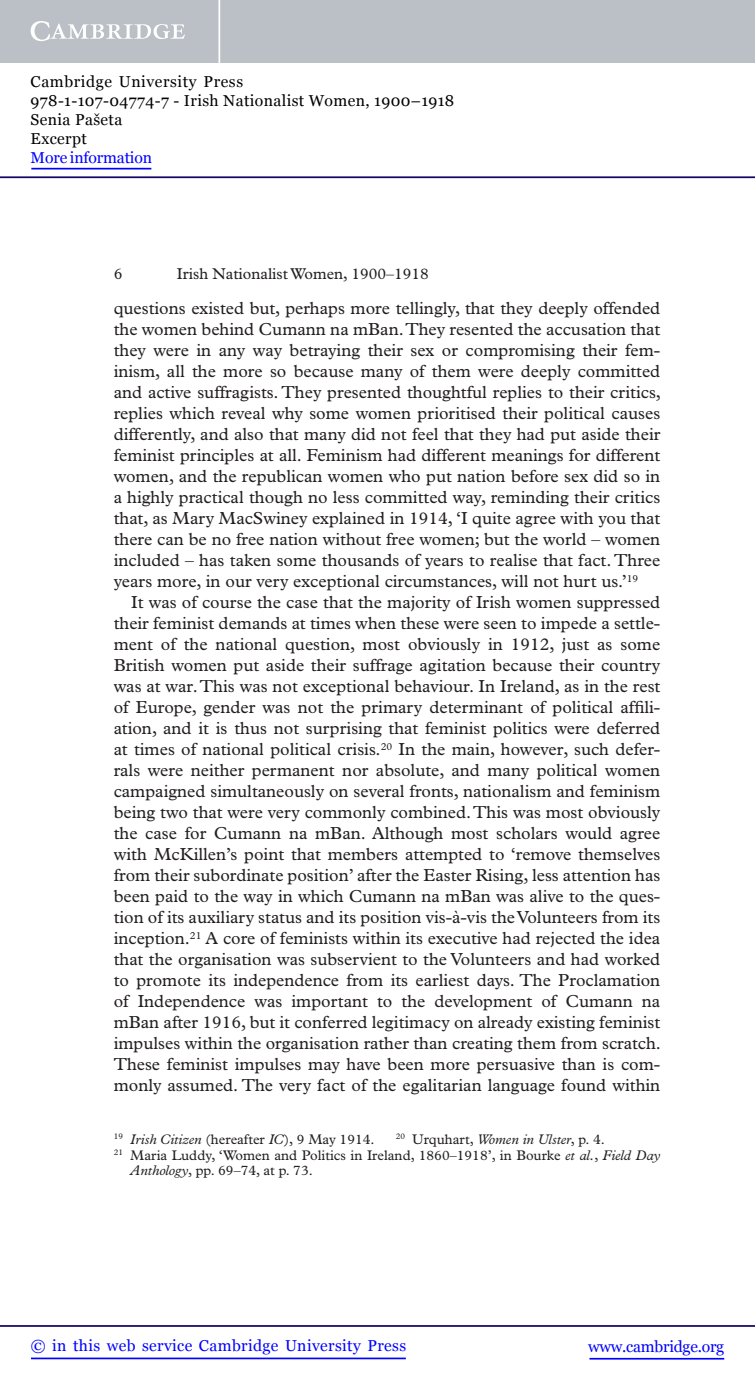
<style>
.page{position:relative;width:755px;height:1385px;background:#fff}
.page>*{position:absolute;margin:0;border:0;box-sizing:border-box;transform-origin:0 0}
.t1{font:17.5px/21px "Plantin Std";color:#231f20;text-align:justify}
.t2{font:15.75px/18.9px "Georgia";letter-spacing:.025em;color:#000}
.t3{font:15.75px "Georgia";letter-spacing:.025em;color:#00f}
.t4{font:15.75px "Plantin Std";color:#231f20}
.t5{font:15.75px "Georgia";letter-spacing:-.015em;color:#00f}
.t6{font:15.75px "Georgia";letter-spacing:-.01em;color:#00f}
.t7{font:14px "Plantin Std";color:#231f20}
.s1{font-style:italic}
</style>
<div class="page">
<hr style="left:589px;top:1358px;width:134px;height:1px;background:#00f">
<hr style="left:0;top:1325px;width:754px;height:2px;background:#150666">
<hr style="left:31px;top:1357px;width:374px;height:2px;background:#00f">
<div style="left:0;top:0;width:754px;height:63px;background:#bac0c6"></div>
<svg style="left:31px;top:21px;width:154px;height:20px"></svg>
<hr style="left:218px;top:0;width:2px;height:63px;background:#fff">
<hr style="left:0;top:176px;width:754px;height:2px;background:#150666">
<hr style="left:31px;top:168px;width:120px;height:1px;background:#00f">
<p class="t2" style="left:31px;top:72px;width:425px">Cambridge University Press<br>978-1-107-04774-7 - Irish Nationalist Women, 1900–1918<br>Senia Pašeta<br>Excerpt</p>
<p class="t6" style="left:31px;top:148px;width:123px">More information</p>
<p class="t4" style="left:114px;top:268px;width:10px">6</p>
<p class="t4" style="left:177px;top:268px;width:253px">Irish Nationalist Women, 1900–1918</p>
<p class="t1" style="left:114px;top:299px;width:548px">questions existed but, perhaps more tellingly, that they deeply offended the women behind Cumann na mBan. They resented the accusation that they were in any way betraying their sex or compromising their fem&shy;inism, all the more so because many of them were deeply committed and active suffragists. They presented thoughtful replies to their critics, replies which reveal why some women prioritised their political causes differently, and also that many did not feel that they had put aside their feminist principles at all. Feminism had different meanings for different women, and the republican women who put nation before sex did so in a highly practical though no less committed way, reminding their critics that, as Mary MacSwiney explained in 1914, ‘I quite agree with you that there can be no free nation without free women; but the world – women included – has taken some thousands of years to realise that fact. Three years more, in our very exceptional circumstances, will not hurt us.’ <sup>19</sup></p>
<p class="t1" style="left:114px;top:593px;width:548px;text-indent:18px">It was of course the case that the majority of Irish women suppressed their feminist demands at times when these were seen to impede a settle&shy;ment of the national question, most obviously in 1912, just as some British women put aside their suffrage agitation because their country was at war. This was not exceptional behaviour. In Ireland, as in the rest of Europe, gender was not the primary determinant of political affili&shy;ation, and it is thus not surprising that feminist politics were deferred at times of national political crisis. <sup>20</sup> In the main, however, such defer&shy;rals were neither permanent nor absolute, and many political women campaigned simultaneously on several fronts, nationalism and feminism being two that were very commonly combined. This was most obviously the case for Cumann na mBan. Although most scholars would agree with McKillen’s point that members attempted to ‘remove themselves from their subordinate position’ after the Easter Rising , less attention has been paid to the way in which Cumann na mBan was alive to the ques&shy;tion of its auxiliary status and its position vis-à-vis the Volunteers from its inception. <sup>21</sup> A core of feminists within its executive had rejected the idea that the organisation was subservient to the Volunteers and had worked to promote its independence from its earliest days. The Proclamation of Independence was important to the development of Cumann na mBan after 1916, but it conferred legitimacy on already existing feminist impulses within the organisation rather than creating them from scratch.<br>These feminist impulses may have been more persuasive than is com&shy;monly assumed. The very fact of the egalitarian language found within</p>
<p class="t7" style="left:114px;top:1134px;width:262px"><sup>19</sup> <span class="s1">Irish Citizen</span> (hereafter <span class="s1">IC</span> ), 9 May 1914.</p>
<p class="t7" style="left:395px;top:1134px;width:210px"><sup>20</sup> Urquhart, <span class="s1">Women in Ulster</span> , p. 4.</p>
<p class="t7" style="left:114px;top:1150px;width:547px"><sup>21</sup> Maria Luddy, ‘Women and Politics in Ireland, 1860–1918’, in Bourke <span class="s1">et al.</span>, <span class="s1">Field Day</span></p>
<p class="t7" style="left:130px;top:1165px;width:184px"><span class="s1">Anthology</span> , pp. 69–74, at p. 73.</p>
<p class="t3" style="left:31px;top:1337px;width:376px">© in this web service Cambridge University Press</p>
<p class="t5" style="left:587px;top:1337px;width:137px">www.cambridge.org</p>
</div>
